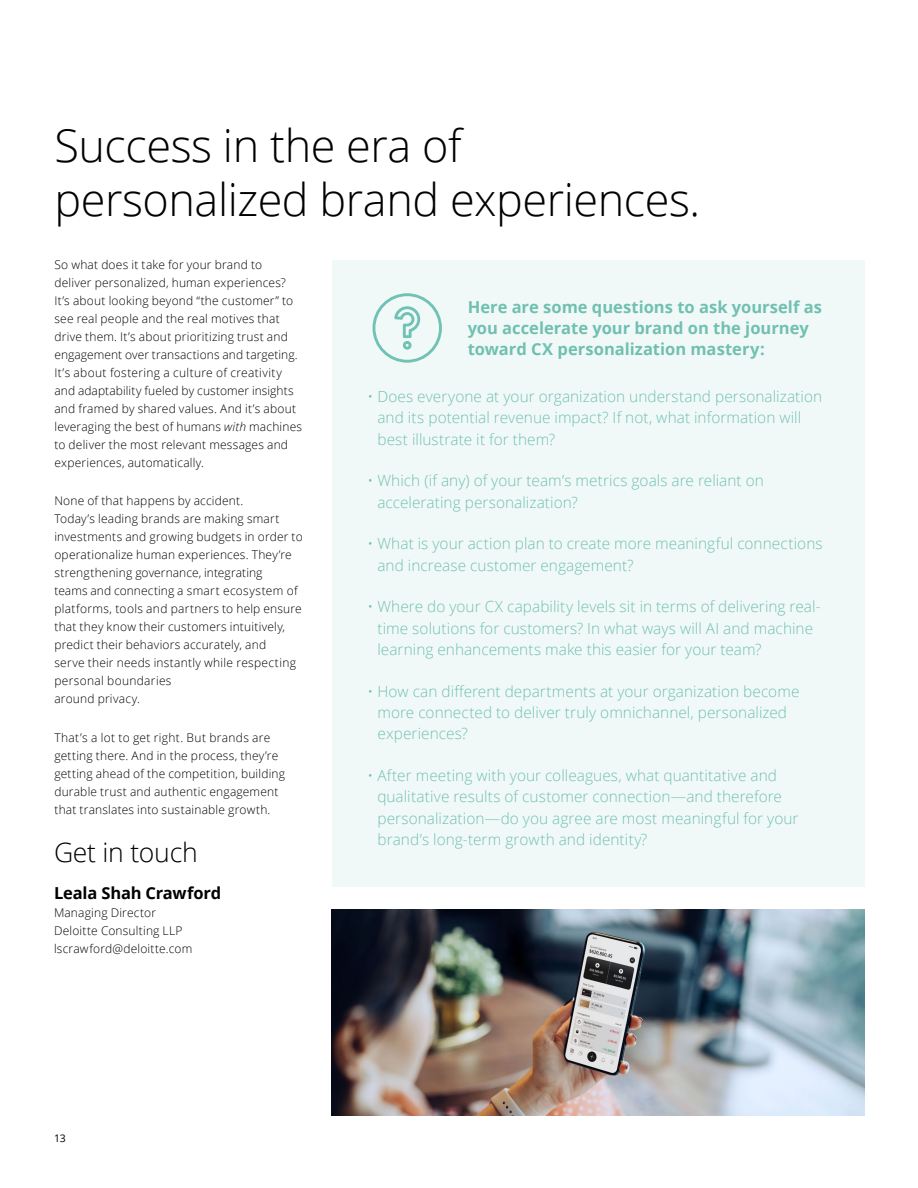
<style>
.page{position:relative;width:918px;height:1188px;background:#fff}
.page>*{position:absolute;margin:0;border:0;box-sizing:border-box;transform-origin:0 0}
.Story_heading_light{font:300 45px/54px "Open Sans";letter-spacing:-.01em;color:#000}
.Story_heading_light-2{font:300 26.55px "Open Sans";letter-spacing:-.01em;color:#000}
.Subhead_A__8_12pt{font:700 16.5px/21px "Open Sans";color:#70c0b1}
.Body_copy__8_12pt{font:700 16.5px "Open Sans";letter-spacing:-.01em;color:#000}
.t1{font:300 15.3px/21.3px "Open Sans";letter-spacing:.005em;color:#70c0b1}
.Body_copy__8_12pt-2{font:300 12px/18px "Open Sans";letter-spacing:.015em;color:#000}
.t2{font:10.5px "Open Sans";color:#000}
.s1{font-style:italic}
</style>
<div class="page">
<div style="left:332px;top:260px;width:532px;height:626px;background:#f1f9f8"></div>
<img style="left:332px;top:910px;width:532px;height:206px">
<svg style="left:373px;top:293px;width:69px;height:70px"></svg>
<p class="Story_heading_light" style="left:54px;top:117px;width:647px">Success in the era of personalized brand experiences.</p>
<p class="Body_copy__8_12pt-2" style="left:54px;top:255px;width:249px">So what does it take for your brand to deliver personalized, human experiences?<br>It’s about looking beyond “the customer” to see real people and the real motives that drive them. It’s about prioritizing trust and engagement over transactions and targeting.<br>It’s about fostering a culture of creativity and adaptability fueled by customer insights and framed by shared values. And it’s about leveraging the best of humans <span class="s1">with</span> machines to deliver the most relevant messages and experiences, automatically.</p>
<p class="Body_copy__8_12pt-2" style="left:54px;top:492px;width:250px">None of that happens by accident.<br>Today’s leading brands are making smart investments and growing budgets in order to operationalize human experiences. They’re strengthening governance, integrating<br>teams and connecting a smart ecosystem of platforms, tools and partners to help ensure that they know their customers intuitively, predict their behaviors accurately, and<br>serve their needs instantly while respecting personal boundaries<br>around privacy.</p>
<p class="Body_copy__8_12pt-2" style="left:54px;top:728px;width:232px">That’s a lot to get right. But brands are getting there. And in the process, they’re getting ahead of the competition, building durable trust and authentic engagement that translates into sustainable growth.</p>
<p class="Subhead_A__8_12pt" style="left:468px;top:296px;width:356px">Here are some questions to ask yourself as you accelerate your brand on the journey toward CX personalization mastery:</p>
<p class="t1" style="left:377px;top:385px;width:446px;text-indent:-10px">• Does everyone at your organization understand personalization and its potential revenue impact? If not, what information will best illustrate it for them?</p>
<p class="t1" style="left:377px;top:470px;width:388px;text-indent:-10px">• Which (if any) of your team’s metrics goals are reliant on accelerating personalization?</p>
<p class="t1" style="left:377px;top:533px;width:447px;text-indent:-10px">• What is your action plan to create more meaningful connections and increase customer engagement?</p>
<p class="t1" style="left:377px;top:596px;width:445px;text-indent:-10px">• Where do your CX capability levels sit in terms of delivering real&shy;time solutions for customers? In what ways will AI and machine learning enhancements make this easier for your team?</p>
<p class="t1" style="left:377px;top:680px;width:424px;text-indent:-10px">• How can different departments at your organization become more connected to deliver truly omnichannel, personalized experiences?</p>
<p class="t1" style="left:377px;top:764px;width:423px;text-indent:-10px">• After meeting with your colleagues, what quantitative and qualitative results of customer connection—and therefore personalization—do you agree are most meaningful for your brand’s long-term growth and identity?</p>
<p class="Story_heading_light-2" style="left:54px;top:834px;width:145px">Get in touch</p>
<p class="Body_copy__8_12pt" style="left:54px;top:881px;width:169px">Leala Shah Crawford</p>
<p class="Body_copy__8_12pt-2" style="left:54px;top:903px;width:140px">Managing Director<br>Deloitte Consulting LLP lscrawford@deloitte.com</p>
<p class="t2" style="left:54px;top:1131px;width:13px">13</p>
</div>
